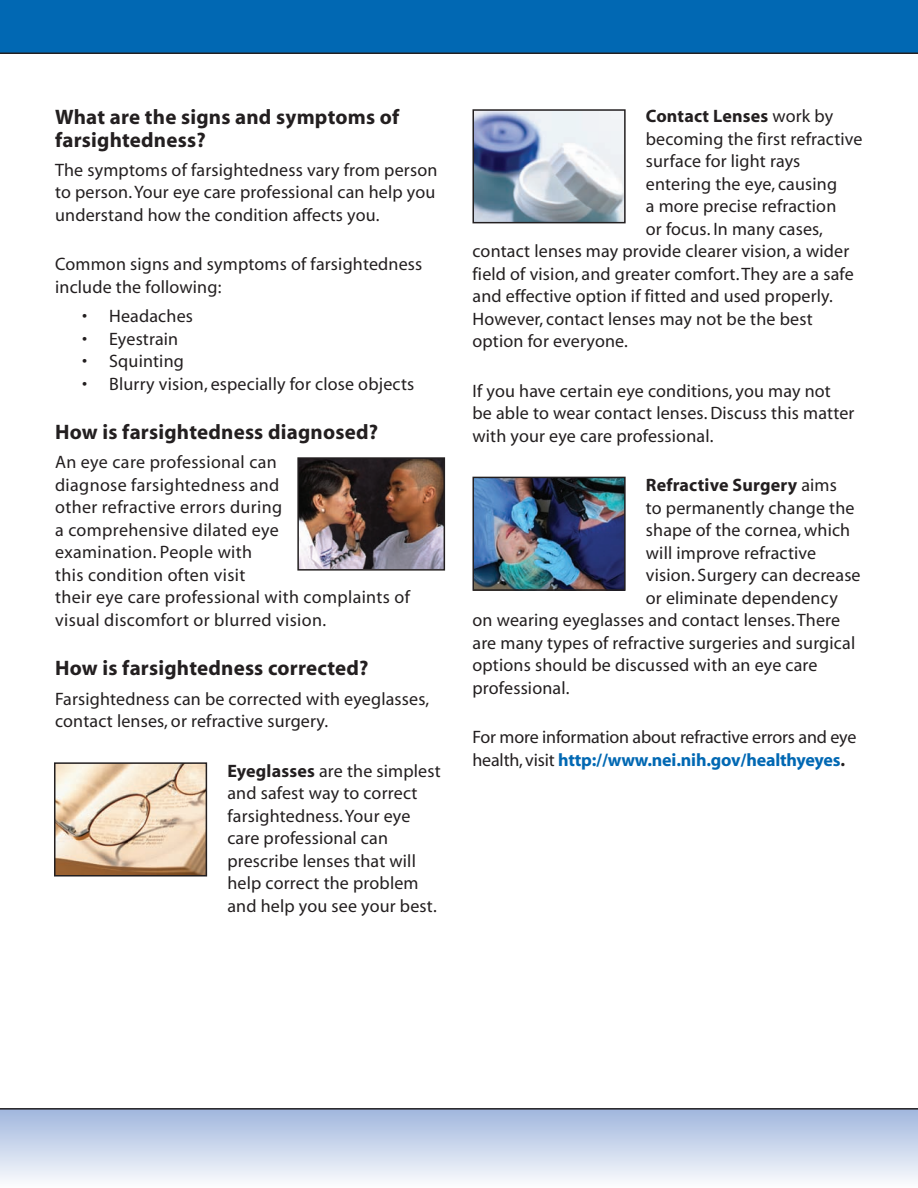
<style>
.page{position:relative;width:918px;height:1188px;background:#fff}
.page>*{position:absolute;margin:0;border:0;box-sizing:border-box;transform-origin:0 0}
.t1{font:700 21px/22.5px "Myriad";letter-spacing:.01em;color:#231f20}
.t2{font:18px/22.5px "Myriad";letter-spacing:.01em;color:#231f20}
.t3{font:18px/22.5px "Myriad";letter-spacing:-.01em;color:#231f20}
.t4{font:700 18px "Myriad";letter-spacing:.01em;color:#231f20}
.s1{font-weight:700}
.s2{font-weight:400}
.s3{font-weight:700;color:#0168b3}
</style>
<div class="page">
<img style="left:300px;top:460px;width:142px;height:108px">
<img style="left:57px;top:765px;width:147px;height:109px">
<img style="left:475px;top:112px;width:148px;height:108px">
<img style="left:475px;top:480px;width:148px;height:108px">
<div style="left:54px;top:762px;width:153px;height:115px;border:2px solid #231f20"></div>
<div style="left:0;top:0;width:918px;height:54px;background:#0168b3"></div>
<div style="left:0;top:1109px;width:918px;height:79px;background:linear-gradient(to bottom,#a0b6dd,#fdfdfe)"></div>
<hr style="left:0;top:1108px;width:918px;height:2px;background:#231f20">
<div style="left:472px;top:109px;width:154px;height:114px;border:2px solid #231f20"></div>
<div style="left:472px;top:477px;width:154px;height:114px;border:2px solid #231f20"></div>
<div style="left:297px;top:457px;width:148px;height:114px;border:2px solid #231f20"></div>
<h2 class="t1" style="left:55px;top:107px;width:346px">What are the signs and symptoms of farsightedness?</h2>
<p class="t2" style="left:55px;top:159px;width:384px;text-align:justify">The symptoms of farsightedness vary from person to person. Your eye care professional can help you understand how the condition affects you.</p>
<p class="t2" style="left:55px;top:254px;width:369px">Common signs and symptoms of farsightedness include the following:</p>
<p class="t2" style="left:109px;top:306px;width:85px">Headaches</p>
<p class="t2" style="left:109px;top:328px;width:71px">Eyestrain</p>
<p class="t2" style="left:109px;top:351px;width:76px">Squinting</p>
<p class="t2" style="left:109px;top:373px;width:307px">Blurry vision, especially for close objects</p>
<h2 class="t1" style="left:55px;top:422px;width:325px">How is farsightedness diagnosed?</h2>
<p class="t2" style="left:55px;top:452px;width:356px">An eye care professional can<br>diagnose farsightedness and<br>other refractive errors during<br>a comprehensive dilated eye<br>examination. People with<br>this condition often visit<br>their eye care professional with complaints of visual discomfort or blurred vision.</p>
<h2 class="t1" style="left:55px;top:658px;width:315px">How is farsightedness corrected?</h2>
<p class="t2" style="left:55px;top:688px;width:376px">Farsightedness can be corrected with eyeglasses, contact lenses, or refractive surgery.</p>
<p class="t2" style="left:227px;top:760px;width:215px"><span class="s1">Eyeglasses</span> are the simplest and safest way to correct farsightedness. Your eye care professional can prescribe lenses that will help correct the problem and help you see your best.</p>
<p class="t4" style="left:646px;top:107px;width:189px">Contact Lenses <span class="s2">work by</span></p>
<p class="t2" style="left:646px;top:128px;width:218px">becoming the first refractive</p>
<p class="t2" style="left:646px;top:151px;width:156px">surface for light rays</p>
<p class="t2" style="left:646px;top:173px;width:193px">entering the eye, causing</p>
<p class="t2" style="left:646px;top:196px;width:192px">a more precise refraction</p>
<p class="t2" style="left:646px;top:218px;width:179px">or focus. In many cases,</p>
<p class="t2" style="left:473px;top:241px;width:378px">contact lenses may provide clearer vision, a wider</p>
<p class="t2" style="left:473px;top:263px;width:383px">field of vision, and greater comfort. They are a safe</p>
<p class="t2" style="left:473px;top:286px;width:362px">and effective option if fitted and used properly.</p>
<p class="t2" style="left:473px;top:308px;width:342px">However, contact lenses may not be the best</p>
<p class="t2" style="left:473px;top:331px;width:157px">option for everyone.</p>
<p class="t2" style="left:473px;top:380px;width:383px">If you have certain eye conditions, you may not be able to wear contact lenses. Discuss this matter with your eye care professional.</p>
<p class="t4" style="left:646px;top:476px;width:193px">Refractive Surgery <span class="s2">aims</span></p>
<p class="t2" style="left:646px;top:497px;width:210px">to permanently change the</p>
<p class="t2" style="left:646px;top:520px;width:206px">shape of the cornea, which</p>
<p class="t2" style="left:646px;top:542px;width:172px">will improve refractive</p>
<p class="t2" style="left:646px;top:565px;width:216px">vision. Surgery can decrease</p>
<p class="t2" style="left:646px;top:587px;width:193px">or eliminate dependency</p>
<p class="t2" style="left:473px;top:610px;width:369px">on wearing eyeglasses and contact lenses. There</p>
<p class="t2" style="left:473px;top:632px;width:384px">are many types of refractive surgeries and surgical</p>
<p class="t2" style="left:473px;top:655px;width:347px">options should be discussed with an eye care</p>
<p class="t2" style="left:473px;top:677px;width:99px">professional.</p>
<p class="t3" style="left:473px;top:727px;width:385px">For more information about refractive errors and eye health, visit <span class="s3">http://www.nei.nih.gov/healthyeyes</span><span class="s1">.</span></p>
</div>
